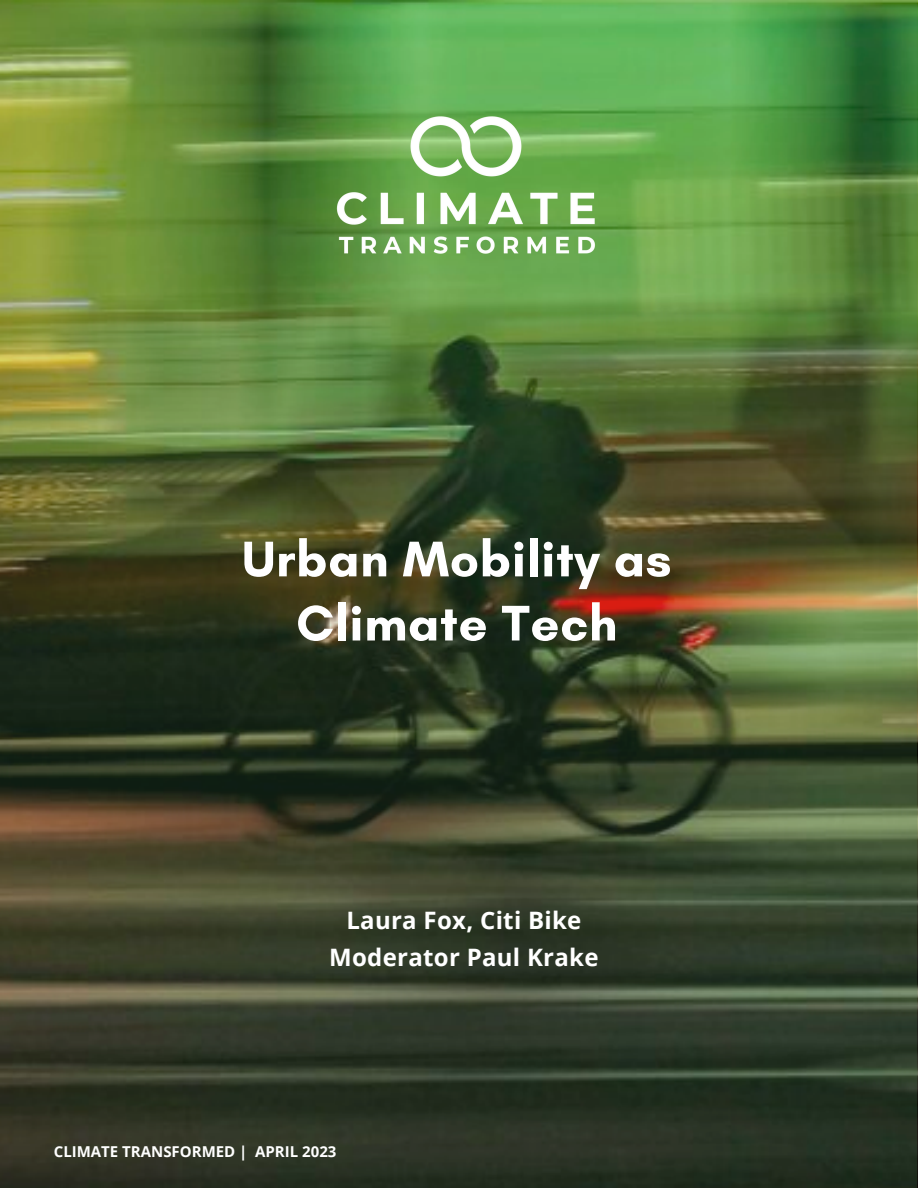
<style>
.page{position:relative;width:918px;height:1188px;background:#fff}
.page>*{position:absolute;margin:0;border:0;box-sizing:border-box;transform-origin:0 0}
.t1{font:700 51px/64.2px "Glacial Indifference";letter-spacing:.015em;color:#fff;text-align:center}
.t2{font:700 24px/37.2px "Open Sans";letter-spacing:.01em;color:#fff;text-align:center}
.t3{font:700 15px "Open Sans";color:#fff}
</style>
<div class="page">
<img style="left:0;top:0;width:917px;height:1188px">
<img style="left:309px;top:92px;width:313px;height:187px">
<h1 class="t1" style="left:242px;top:526px;width:431px">Urban Mobility as<br>Climate Tech</h1>
<p class="t2" style="left:329px;top:901px;width:271px">Laura Fox, Citi Bike<br>Moderator Paul Krake</p>
<p class="t3" style="left:54px;top:1141px;width:284px">CLIMATE TRANSFORMED | APRIL 2023</p>
</div>
